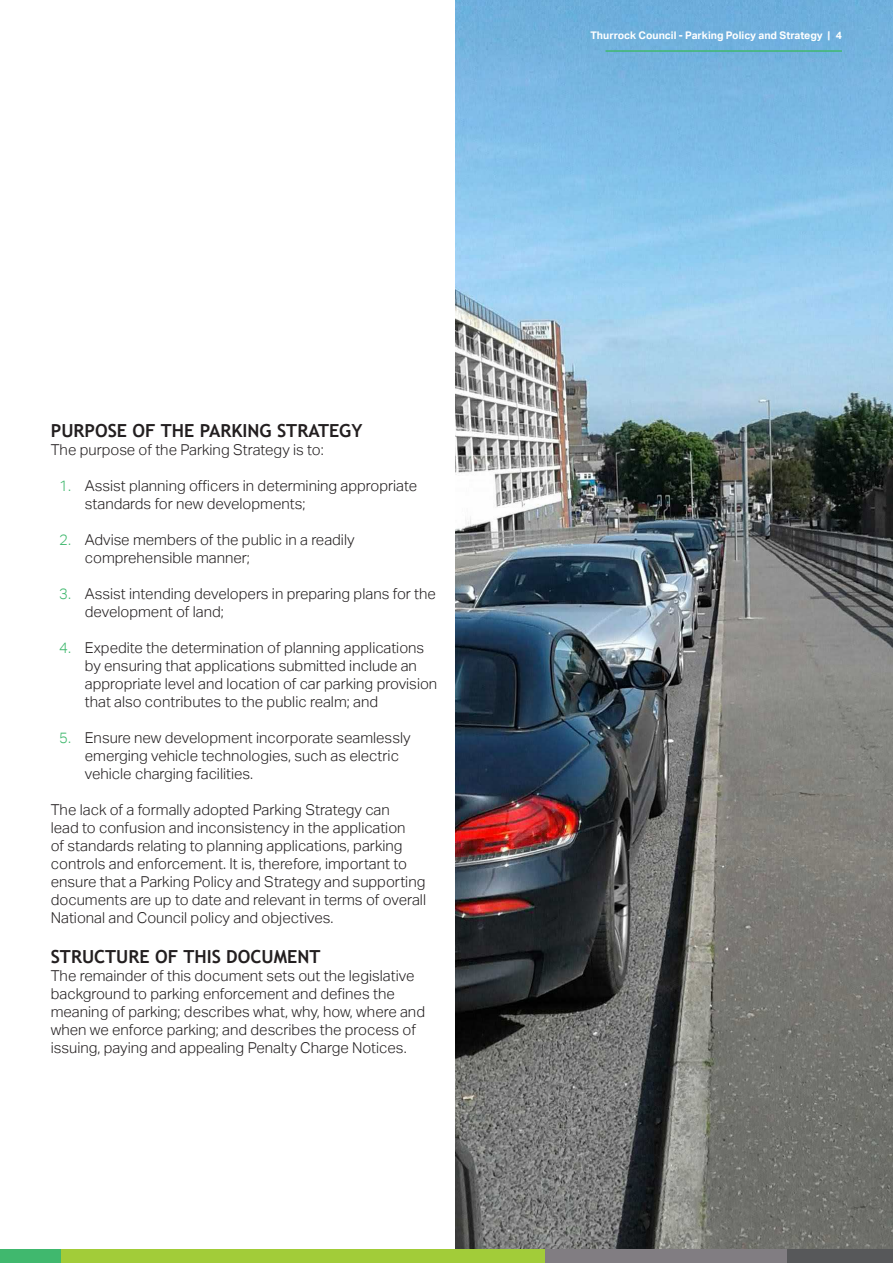
<style>
.page{position:relative;width:893px;height:1263px;background:#fff}
.page>*{position:absolute;margin:0;border:0;box-sizing:border-box;transform-origin:0 0}
.Sub_head_use{font:700 18px "Trebuchet MS";color:#231f20}
.Body_copy{font:300 15px/18px "Aktiv Grotesk";color:#231f20}
.Document_header{font:700 10.5px "Aktiv Grotesk";color:#fff}
.s1{color:#40b86e}
</style>
<div class="page">
<img style="left:455px;top:0;width:438px;height:1250px">
<div style="left:0;top:1250px;width:62px;height:13px;background:#40b86e"></div>
<div style="left:62px;top:1250px;width:484px;height:13px;background:#a2cc39"></div>
<div style="left:546px;top:1250px;width:242px;height:13px;background:#817d82"></div>
<div style="left:788px;top:1250px;width:105px;height:13px;background:#57585a"></div>
<hr style="left:605px;top:50px;width:237px;height:2px;background:#40b86e">
<p class="Sub_head_use" style="left:51px;top:419px;width:313px">PURPOSE OF THE PARKING STRATEGY</p>
<p class="Body_copy" style="left:51px;top:441px;width:274px">The purpose of the Parking Strategy is to:</p>
<p class="Body_copy" style="left:85px;top:477px;width:334px;text-indent:-26px"><span class="s1">1.</span> Assist planning officers in determining appropriate standards for new developments;</p>
<p class="Body_copy" style="left:85px;top:531px;width:271px;text-indent:-26px"><span class="s1">2.</span> Advise members of the public in a readily comprehensible manner;</p>
<p class="Body_copy" style="left:85px;top:585px;width:353px;text-indent:-26px"><span class="s1">3.</span> Assist intending developers in preparing plans for the development of land;</p>
<p class="Body_copy" style="left:85px;top:639px;width:354px;text-indent:-26px"><span class="s1">4.</span> Expedite the determination of planning applications by ensuring that applications submitted include an appropriate level and location of car parking provision that also contributes to the public realm; and</p>
<p class="Body_copy" style="left:85px;top:729px;width:327px;text-indent:-26px"><span class="s1">5.</span> Ensure new development incorporate seamlessly emerging vehicle technologies, such as electric vehicle charging facilities.</p>
<p class="Body_copy" style="left:51px;top:801px;width:377px">The lack of a formally adopted Parking Strategy can<br>lead to confusion and inconsistency in the application<br>of standards relating to planning applications, parking controls and enforcement. It is, therefore, important to ensure that a Parking Policy and Strategy and supporting documents are up to date and relevant in terms of overall National and Council policy and objectives.</p>
<p class="Sub_head_use" style="left:51px;top:945px;width:271px">STRUCTURE OF THIS DOCUMENT</p>
<p class="Body_copy" style="left:51px;top:966px;width:376px">The remainder of this document sets out the legislative background to parking enforcement and defines the meaning of parking; describes what, why, how, where and when we enforce parking; and describes the process of issuing, paying and appealing Penalty Charge Notices.</p>
<p class="Document_header" style="left:590px;top:29px;width:253px">Thurrock Council - Parking Policy and Strategy | 4</p>
</div>
